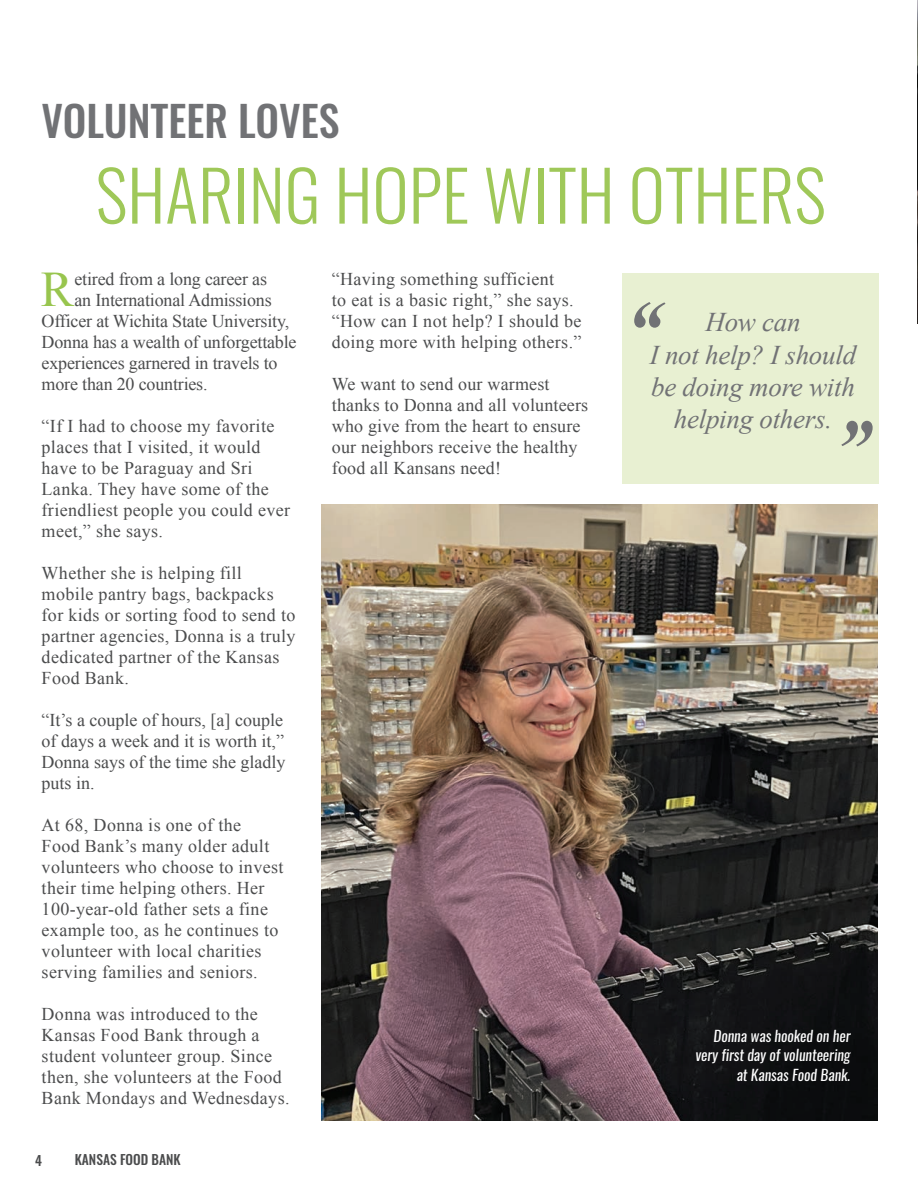
<style>
.page{position:relative;width:918px;height:1188px;background:#fff}
.page>*{position:absolute;margin:0;border:0;box-sizing:border-box;transform-origin:0 0}
.t1{font:300 69px "Oswald";color:#9fc859}
.t2{font:49.65px "Times New Roman";color:#98c54e}
.t3{font:500 42px "Oswald";color:#717275}
.t4{font:italic 27px/32.4px "Times New Roman";letter-spacing:-.01em;color:#717275;text-align:center}
.t5{font:18px/21px "Times New Roman";letter-spacing:.02em;color:#4b4c4d}
.t6{font:18px "Times New Roman";letter-spacing:-.01em;color:#4b4c4d}
.t7{font:18px/21px "Times New Roman";color:#4b4c4d}
.t8{font:italic 15px/19.5px "Oswald";color:#fff;text-align:right}
.t9{font:500 13.5px "Oswald";color:#4b4c4d}
</style>
<div class="page">
<img style="left:321px;top:504px;width:557px;height:616px">
<img style="left:917px;top:0;width:1px;height:324px">
<div style="left:622px;top:273px;width:257px;height:211px;background:#e8f0d2"></div>
<svg style="left:634px;top:302px;width:32px;height:26px"></svg>
<svg style="left:841px;top:421px;width:32px;height:26px"></svg>
<p class="t3" style="left:42px;top:84px;width:299px">VOLUNTEER LOVES</p>
<p class="t1" style="left:96px;top:134px;width:732px">SHARING HOPE WITH OTHERS</p>
<p class="t2" style="left:41px;top:256px;width:35px">R</p>
<p class="t6" style="left:74px;top:267px;width:194px">etired from a long career as</p>
<p class="t6" style="left:74px;top:288px;width:199px">an International Admissions</p>
<p class="t6" style="left:42px;top:309px;width:249px">Officer at Wichita State University,</p>
<p class="t6" style="left:42px;top:330px;width:256px">Donna has a wealth of unforgettable</p>
<p class="t6" style="left:42px;top:351px;width:237px">experiences garnered in travels to</p>
<p class="t6" style="left:42px;top:372px;width:168px">more than 20 countries.</p>
<p class="t5" style="left:42px;top:415px;width:250px">“If I had to choose my favorite places that I visited, it would have to be Paraguay and Sri<br>Lanka. They have some of the friendliest people you could ever meet,” she says.</p>
<p class="t5" style="left:42px;top:562px;width:255px">Whether she is helping fill mobile pantry bags, backpacks for kids or sorting food to send to partner agencies, Donna is a truly dedicated partner of the Kansas<br>Food Bank.</p>
<p class="t7" style="left:42px;top:709px;width:245px">“It’s a couple of hours, [a] couple of days a week and it is worth it,”<br>Donna says of the time she gladly puts in.</p>
<p class="t5" style="left:42px;top:814px;width:243px">At 68, Donna is one of the<br>Food Bank’s many older adult volunteers who choose to invest their time helping others. Her<br>100-year-old father sets a fine example too, as he continues to volunteer with local charities serving families and seniors.</p>
<p class="t5" style="left:42px;top:1003px;width:249px">Donna was introduced to the<br>Kansas Food Bank through a student volunteer group. Since then, she volunteers at the Food<br>Bank Mondays and Wednesdays.</p>
<p class="t9" style="left:35px;top:1149px;width:8px">4</p>
<p class="t9" style="left:75px;top:1148px;width:107px">KANSAS FOOD BANK</p>
<p class="t5" style="left:332px;top:268px;width:251px">“Having something sufficient<br>to eat is a basic right,” she says. “How can I not help? I should be doing more with helping others.”</p>
<p class="t5" style="left:332px;top:373px;width:258px">We want to send our warmest thanks to Donna and all volunteers who give from the heart to ensure our neighbors receive the healthy food all Kansans need!</p>
<p class="t4" style="left:650px;top:305px;width:208px">How can<br>I not help? I should be doing more with helping others.</p>
<p class="t8" style="left:695px;top:1026px;width:157px">Donna was hooked on her very first day of volunteering at Kansas Food Bank.</p>
</div>
